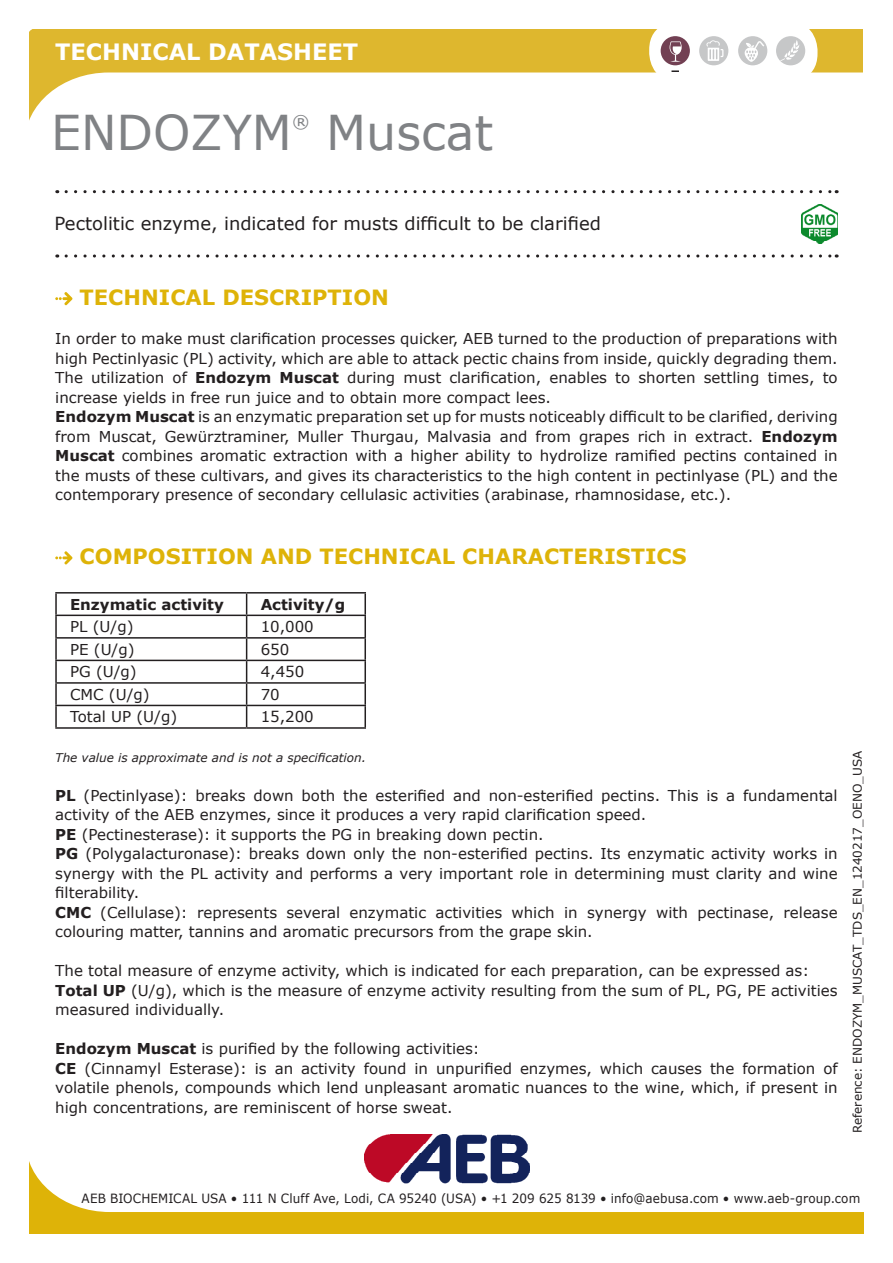
<style>
.page{position:relative;width:893px;height:1263px;background:#fff}
.page>*{position:absolute;margin:0;border:0;box-sizing:border-box;transform-origin:0 0}
.t1{font:48px "Verdana";color:#808285}
.t2{font:700 22.5px "Verdana";color:#fff}
.t3{font:700 21px "Verdana";color:#deb308}
.t4{font:18px "Verdana";color:#231f20}
.t5{font:17.55px "Verdana";color:#808285}
.t6{font:15px/19.5px "Verdana";color:#231f20}
.t7{font:700 15px "Verdana";color:#231f20}
.t8{font:12.75px "Verdana";letter-spacing:.01em;color:#231f20;scale:.94 1}
.t9{font:12px "Verdana";color:#231f20}
.t10{font:italic 12px "Verdana";color:#231f20}
.s1{font-weight:700}
</style>
<div class="page">
<svg style="left:30px;top:1161px;width:834px;height:72px"></svg>
<svg style="left:66px;top:190px;width:771px;height:3px"></svg>
<svg style="left:66px;top:254px;width:771px;height:4px"></svg>
<svg style="left:29px;top:30px;width:834px;height:91px"></svg>
<svg style="left:649px;top:21px;width:167px;height:61px"></svg>
<div style="left:650px;top:22px;width:167px;height:60px;background:#fff;border-radius:28px"></div>
<svg style="left:671px;top:70px;width:8px;height:2px"></svg>
<div style="left:776px;top:36px;width:29px;height:29px;background:#c6c7c8;border-radius:50%"></div>
<svg style="left:780px;top:40px;width:20px;height:21px"></svg>
<div style="left:738px;top:36px;width:29px;height:29px;background:#c6c7c8;border-radius:50%"></div>
<div style="left:661px;top:36px;width:29px;height:29px;background:#724053;border-radius:50%"></div>
<div style="left:699px;top:36px;width:29px;height:29px;background:#c6c7c8;border-radius:50%"></div>
<svg style="left:706px;top:40px;width:17px;height:21px"></svg>
<svg style="left:670px;top:41px;width:12px;height:21px"></svg>
<svg style="left:745px;top:41px;width:19px;height:21px"></svg>
<img style="left:365px;top:1134px;width:164px;height:49px">
<svg style="left:55px;top:292px;width:17px;height:13px"></svg>
<svg style="left:55px;top:551px;width:17px;height:13px"></svg>
<hr style="left:55px;top:592px;width:192px;height:1px;background:#231f20">
<hr style="left:55px;top:593px;width:2px;height:22px;background:#231f20">
<hr style="left:247px;top:592px;width:119px;height:1px;background:#231f20">
<hr style="left:364px;top:593px;width:2px;height:22px;background:#231f20">
<hr style="left:55px;top:615px;width:192px;height:1px;background:#231f20">
<hr style="left:55px;top:616px;width:2px;height:21px;background:#231f20">
<hr style="left:247px;top:615px;width:119px;height:1px;background:#231f20">
<hr style="left:364px;top:616px;width:2px;height:21px;background:#231f20">
<hr style="left:55px;top:637px;width:192px;height:2px;background:#231f20">
<hr style="left:55px;top:639px;width:2px;height:21px;background:#231f20">
<hr style="left:247px;top:637px;width:119px;height:2px;background:#231f20">
<hr style="left:364px;top:639px;width:2px;height:21px;background:#231f20">
<hr style="left:55px;top:660px;width:192px;height:1px;background:#231f20">
<hr style="left:55px;top:661px;width:2px;height:21px;background:#231f20">
<hr style="left:247px;top:660px;width:119px;height:1px;background:#231f20">
<hr style="left:364px;top:661px;width:2px;height:21px;background:#231f20">
<hr style="left:55px;top:682px;width:192px;height:2px;background:#231f20">
<hr style="left:55px;top:684px;width:2px;height:21px;background:#231f20">
<hr style="left:247px;top:682px;width:119px;height:2px;background:#231f20">
<hr style="left:364px;top:684px;width:2px;height:21px;background:#231f20">
<hr style="left:55px;top:705px;width:192px;height:1px;background:#231f20">
<hr style="left:55px;top:706px;width:2px;height:21px;background:#231f20">
<hr style="left:247px;top:705px;width:119px;height:1px;background:#231f20">
<svg style="left:246px;top:593px;width:1px;height:134px"></svg>
<hr style="left:364px;top:706px;width:2px;height:21px;background:#231f20">
<hr style="left:55px;top:727px;width:192px;height:2px;background:#231f20">
<hr style="left:247px;top:727px;width:119px;height:2px;background:#231f20">
<img style="left:802px;top:204px;width:36px;height:39px">
<h2 class="t2" style="left:55px;top:36px;width:304px">TECHNICAL DATASHEET</h2>
<p class="t1" style="left:51px;top:99px;width:242px">ENDOZYM</p>
<p class="t5" style="left:292px;top:109px;width:19px">®</p>
<p class="t1" style="left:326px;top:99px;width:168px">Muscat</p>
<p class="t4" style="left:55px;top:211px;width:548px">Pectolitic enzyme, indicated for musts difficult to be clarified</p>
<p class="t3" style="left:80px;top:283px;width:311px">TECHNICAL DESCRIPTION</p>
<p class="t6" style="left:55px;top:329px;width:784px">In order to make must clarification processes quicker, AEB turned to the production of preparations with high Pectinlyasic (PL) activity, which are able to attack pectic chains from inside, quickly degrading them.</p>
<p class="t6" style="left:55px;top:368px;width:784px">The utilization of <span class="s1">Endozym Muscat</span> during must clarification, enables to shorten settling times, to increase yields in free run juice and to obtain more compact lees.</p>
<p class="t6" style="left:55px;top:407px;width:784px;text-align:justify"><span class="s1">Endozym Muscat</span> is an enzymatic preparation set up for musts noticeably difficult to be clarified, deriving from Muscat, Gewürztraminer, Muller Thurgau, Malvasia and from grapes rich in extract. <span class="s1">Endozym Muscat</span> combines aromatic extraction with a higher ability to hydrolize ramified pectins contained in the musts of these cultivars, and gives its characteristics to the high content in pectinlyase (PL) and the contemporary presence of secondary cellulasic activities (arabinase, rhamnosidase, etc.).</p>
<p class="t3" style="left:80px;top:542px;width:608px">COMPOSITION AND TECHNICAL CHARACTERISTICS</p>
<p class="t7" style="left:70px;top:594px;width:155px">Enzymatic activity</p>
<p class="t7" style="left:261px;top:594px;width:86px">Activity/g</p>
<p class="t6" style="left:70px;top:617px;width:65px">PL (U/g)</p>
<p class="t6" style="left:261px;top:617px;width:55px">10,000</p>
<p class="t6" style="left:70px;top:639px;width:66px">PE (U/g)</p>
<p class="t6" style="left:261px;top:639px;width:30px">650</p>
<p class="t6" style="left:70px;top:662px;width:68px">PG (U/g)</p>
<p class="t6" style="left:261px;top:662px;width:45px">4,450</p>
<p class="t6" style="left:70px;top:684px;width:81px">CMC (U/g)</p>
<p class="t6" style="left:261px;top:684px;width:21px">70</p>
<p class="t6" style="left:70px;top:707px;width:109px">Total UP (U/g)</p>
<p class="t6" style="left:261px;top:707px;width:55px">15,200</p>
<p class="t10" style="left:55px;top:749px;width:312px">The value is approximate and is not a specification.</p>
<p class="t6" style="left:55px;top:785px;width:784px"><span class="s1">PL</span> (Pectinlyase): breaks down both the esterified and non-esterified pectins. This is a fundamental activity of the AEB enzymes, since it produces a very rapid clarification speed.</p>
<p class="t6" style="left:55px;top:824px;width:490px"><span class="s1">PE</span> (Pectinesterase): it supports the PG in breaking down pectin.</p>
<p class="t6" style="left:55px;top:844px;width:784px;text-align:justify"><span class="s1">PG</span> (Polygalacturonase): breaks down only the non-esterified pectins. Its enzymatic activity works in synergy with the PL activity and performs a very important role in determining must clarity and wine filterability.</p>
<p class="t6" style="left:55px;top:902px;width:784px"><span class="s1">CMC</span> (Cellulase): represents several enzymatic activities which in synergy with pectinase, release colouring matter, tannins and aromatic precursors from the grape skin.</p>
<p class="t6" style="left:55px;top:961px;width:755px">The total measure of enzyme activity, which is indicated for each preparation, can be expressed as:</p>
<p class="t6" style="left:55px;top:980px;width:784px"><span class="s1">Total UP</span> (U/g), which is the measure of enzyme activity resulting from the sum of PL, PG, PE activities measured individually.</p>
<p class="t6" style="left:55px;top:1039px;width:426px"><span class="s1">Endozym Muscat</span> is purified by the following activities:</p>
<p class="t6" style="left:55px;top:1058px;width:784px;text-align:justify"><span class="s1">CE</span> (Cinnamyl Esterase): is an activity found in unpurified enzymes, which causes the formation of volatile phenols, compounds which lend unpleasant aromatic nuances to the wine, which, if present in high concentrations, are reminiscent of horse sweat.</p>
<p class="t9" style="left:849px;top:1133px;width:383px;rotate:-90deg">Reference: ENDOZYM_MUSCAT_TDS_EN_1240217_OENO_USA</p>
<p class="t8" style="left:82px;top:1189px;width:830px">AEB BIOCHEMICAL USA • 111 N Cluff Ave, Lodi, CA 95240 (USA) • +1 209 625 8139 • info@aebusa.com • www.aeb-group.com</p>
</div>
